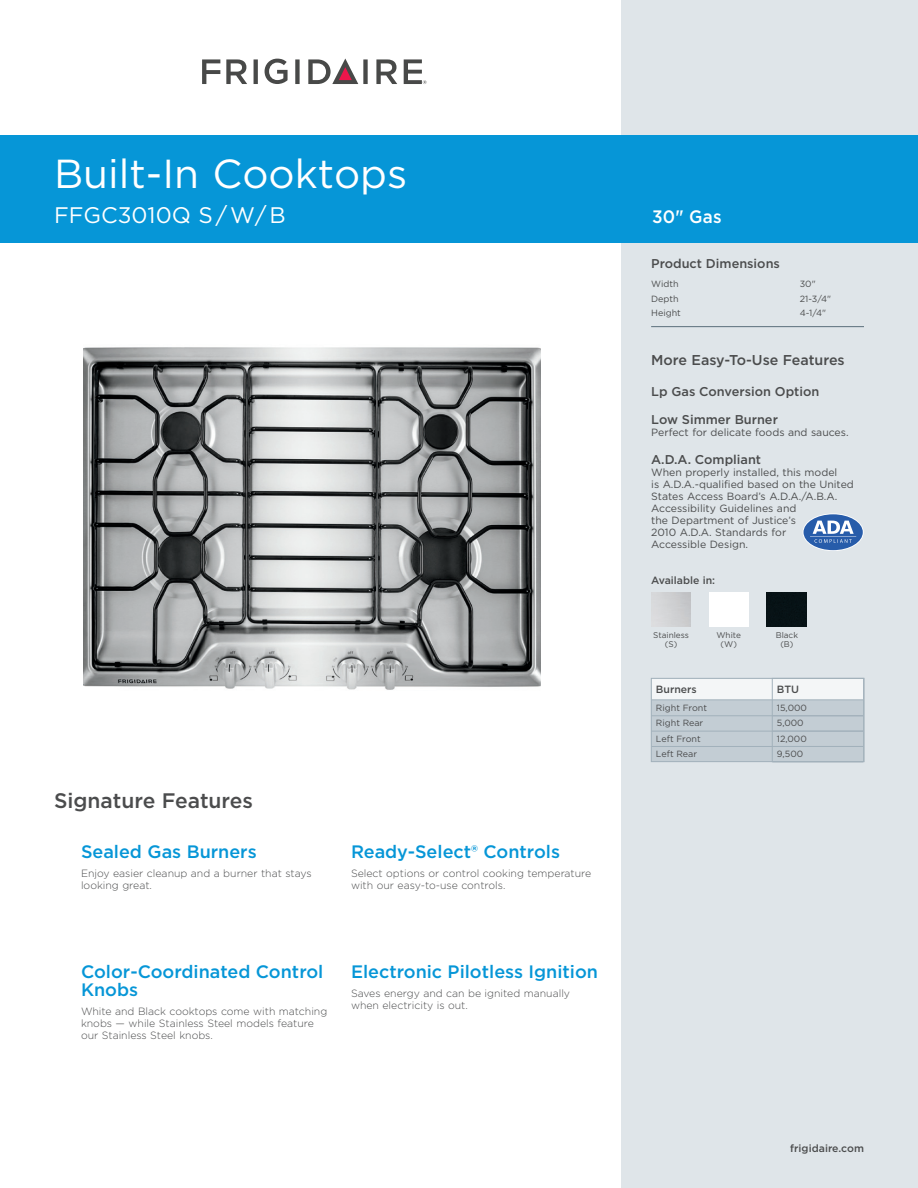
<style>
.page{position:relative;width:918px;height:1188px;background:#fff}
.page>*{position:absolute;margin:0;border:0;box-sizing:border-box;transform-origin:0 0}
.t1{font:40.5px "Gotham";color:#fff}
.t2{font:22.5px "Gotham";color:#fff}
.t3{font:500 21px "Gotham";color:#4b4c4d}
.t4{font:500 18px/18px "Gotham";color:#0696d7}
.t5{font:500 18px "Gotham";color:#fff;scale:.95 1}
.t6{font:500 14.25px "Gotham";color:#4b4c4d}
.t7{font:500 12.75px/27.8px "Gotham";color:#4b4c4d}
.t8{font:300 10.5px/12px "Gotham";color:#4b4c4d}
.t9{font:10.5px/12px "Gotham";color:#4b4c4d}
.t10{font:500 10.5px "Gotham";color:#4b4c4d}
.t11{font:9px/15.3px "Gotham";color:#4b4c4d}
.t12{font:8.25px/9px "Gotham";color:#4b4c4d;text-align:center}
</style>
<div class="page">
<div style="left:621px;top:0;width:297px;height:1188px;background:#dfe5e9"></div>
<svg style="left:265px;top:59px;width:23px;height:25px"></svg>
<svg style="left:202px;top:59px;width:18px;height:25px"></svg>
<svg style="left:226px;top:59px;width:21px;height:25px"></svg>
<svg style="left:254px;top:59px;width:4px;height:25px"></svg>
<svg style="left:295px;top:59px;width:5px;height:25px"></svg>
<svg style="left:376px;top:59px;width:21px;height:25px"></svg>
<svg style="left:308px;top:59px;width:60px;height:25px"></svg>
<svg style="left:404px;top:59px;width:23px;height:25px"></svg>
<hr style="left:651px;top:326px;width:213px;height:1px;background:#5b6f7b">
<div style="left:0;top:135px;width:918px;height:108px;background:#0696d7"></div>
<div style="left:651px;top:678px;width:213px;height:84px;background:#c3cdd4"></div>
<div style="left:651px;top:678px;width:212px;height:22px;background:#f4f6f7"></div>
<hr style="left:651px;top:700px;width:212px;height:1px;background:#a2b1bb">
<hr style="left:651px;top:716px;width:212px;height:1px;background:#a2b1bb">
<hr style="left:651px;top:731px;width:212px;height:1px;background:#a2b1bb">
<hr style="left:651px;top:746px;width:212px;height:1px;background:#a2b1bb">
<div style="left:651px;top:678px;width:213px;height:84px;border:1px solid #a2b1bb"></div>
<hr style="left:772px;top:762px;width:91px;height:1px;background:#a2b1bb">
<div style="left:772px;top:678px;width:92px;height:84px;border:1px solid #a2b1bb"></div>
<div style="left:709px;top:593px;width:40px;height:34px;background:#fff"></div>
<img style="left:767px;top:593px;width:39px;height:34px">
<img style="left:83px;top:347px;width:458px;height:343px">
<svg style="left:804px;top:514px;width:59px;height:36px"></svg>
<h1 class="t1" style="left:54px;top:147px;width:355px">Built-In Cooktops</h1>
<h2 class="t2" style="left:54px;top:201px;width:233px">FFGC3010Q S / W/ B</h2>
<h1 class="t1" style="left:54px;top:147px;width:344px">Drop-In Cooktop</h1>
<h2 class="t2" style="left:69px;top:201px;width:32px">PE</h2>
<h2 class="t2" style="left:145px;top:201px;width:46px">85K</h2>
<h3 class="t5" style="left:648px;top:205px;width:109px">30" Electric</h3>
<h3 class="t5" style="left:652px;top:205px;width:75px">30" Gas</h3>
<p class="t7" style="left:651px;top:250px;width:130px">Product Dimensions</p>
<p class="t11" style="left:651px;top:276px;width:29px">Width</p>
<p class="t11" style="left:800px;top:276px;width:17px">30"</p>
<p class="t11" style="left:651px;top:291px;width:29px">Depth</p>
<p class="t11" style="left:800px;top:291px;width:33px">21-3/4"</p>
<p class="t11" style="left:651px;top:305px;width:31px">Height</p>
<p class="t11" style="left:800px;top:305px;width:28px">4-1/4"</p>
<h3 class="t6" style="left:651px;top:350px;width:195px">More Easy-To-Use Features</h3>
<p class="t7" style="left:651px;top:378px;width:170px">Lp Gas Conversion Option<br>Low Simmer Burner</p>
<p class="t9" style="left:651px;top:426px;width:199px">Perfect for delicate foods and sauces.</p>
<p class="t7" style="left:651px;top:445px;width:111px">A.D.A. Compliant</p>
<p class="t9" style="left:651px;top:466px;width:204px">When properly installed, this model<br>is A.D.A.-qualified based on the United<br>States Access Board’s A.D.A./A.B.A.<br>Accessibility Guidelines and<br>the Department of Justice’s<br>2010 A.D.A. Standards for<br>Accessible Design.</p>
<p class="t10" style="left:651px;top:574px;width:65px">Available in:</p>
<p class="t12" style="left:653px;top:630px;width:37px">Stainless (S)</p>
<p class="t12" style="left:776px;top:631px;width:24px">Black (B)</p>
<p class="t12" style="left:717px;top:630px;width:26px">White (W)</p>
<h3 class="t3" style="left:54px;top:787px;width:201px">Signature Features</h3>
<h3 class="t4" style="left:81px;top:843px;width:177px">Sealed Gas Burners</h3>
<p class="t8" style="left:81px;top:867px;width:232px">Enjoy easier cleanup and a burner that stays looking great.</p>
<h3 class="t4" style="left:351px;top:843px;width:211px">Ready-Select® Controls</h3>
<p class="t8" style="left:351px;top:867px;width:242px">Select options or control cooking temperature with our easy-to-use controls.</p>
<h3 class="t4" style="left:81px;top:963px;width:244px">Color-Coordinated Control<br>Knobs</h3>
<p class="t8" style="left:81px;top:1005px;width:248px">White and Black cooktops come with matching knobs — while Stainless Steel models feature our Stainless Steel knobs.</p>
<h3 class="t4" style="left:351px;top:963px;width:249px">Electronic Pilotless Ignition</h3>
<p class="t8" style="left:351px;top:987px;width:221px">Saves energy and can be ignited manually when electricity is out.</p>
<p class="t10" style="left:656px;top:682px;width:42px">Burners</p>
<p class="t11" style="left:656px;top:700px;width:53px">Right Front<br>Right Rear<br>Left Front<br>Left Rear</p>
<p class="t10" style="left:777px;top:682px;width:24px">BTU</p>
<p class="t11" style="left:777px;top:700px;width:32px">15,000<br>5,000<br>12,000<br>9,500</p>
<p class="t10" style="left:790px;top:1141px;width:75px">frigidaire.com</p>
</div>
